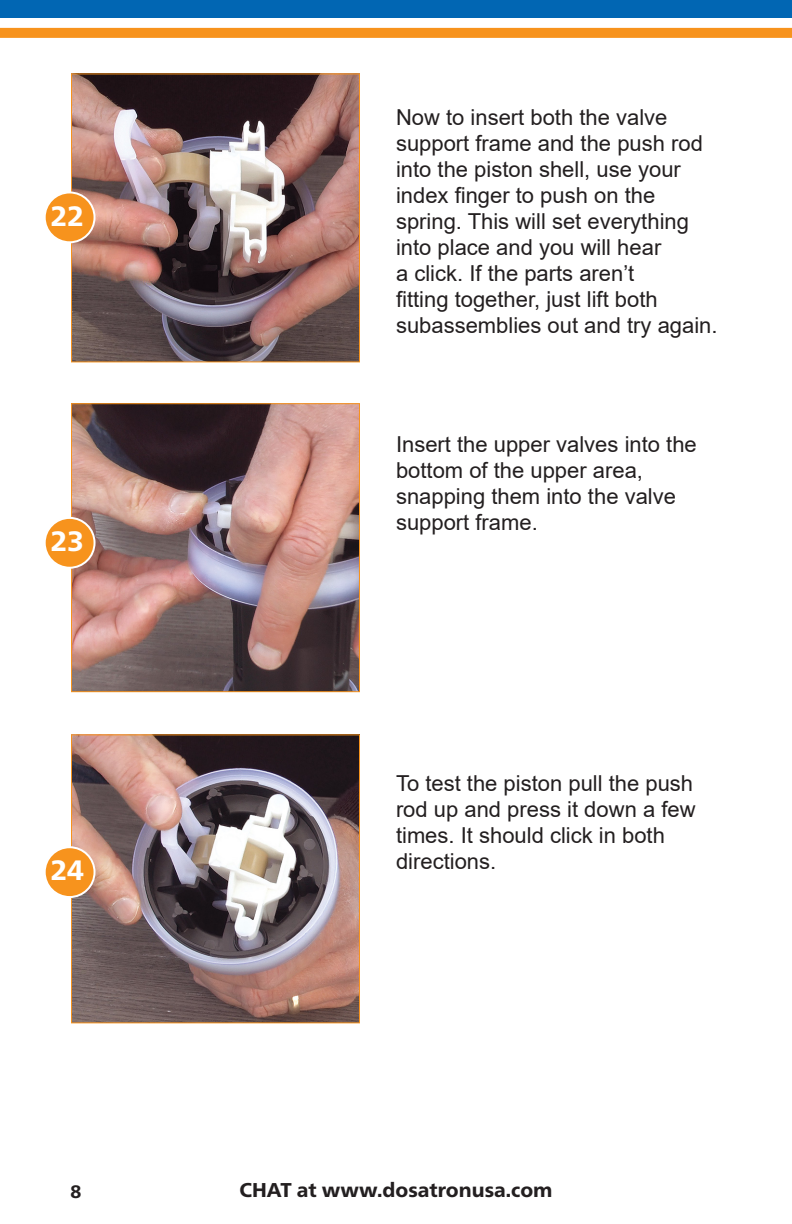
<style>
.page{position:relative;width:792px;height:1224px;background:#fff}
.page>*{position:absolute;margin:0;border:0;box-sizing:border-box;transform-origin:0 0}
.t1{font:800 28px "Frutiger Neue LT Pro";color:#fff}
.t2{font:22px/26px "Arial";color:#231f20}
.t3{font:800 20px "Frutiger Neue LT Pro";color:#231f20}
.t4{font:800 18px "Frutiger Neue LT Pro";color:#231f20}
</style>
<div class="page">
<div style="left:0;top:0;width:792px;height:18px;background:#0166b3"></div>
<div style="left:0;top:28px;width:792px;height:10px;background:#f7931d"></div>
<img style="left:73px;top:736px;width:285px;height:285px">
<div style="left:71px;top:734px;width:289px;height:289px;border:1px solid #f7931d"></div>
<img style="left:73px;top:405px;width:285px;height:285px">
<div style="left:71px;top:403px;width:289px;height:289px;border:1px solid #f7931d"></div>
<img style="left:73px;top:75px;width:285px;height:285px">
<div style="left:71px;top:73px;width:289px;height:289px;border:1px solid #f7931d"></div>
<div style="left:45px;top:192px;width:50px;height:50px;background:#f7931d;border-radius:50%"></div>
<div style="left:44px;top:191px;width:52px;height:52px;border:2px solid #fff;border-radius:50%"></div>
<div style="left:45px;top:518px;width:50px;height:50px;background:#f7931d;border-radius:50%"></div>
<div style="left:44px;top:517px;width:52px;height:52px;border:2px solid #fff;border-radius:50%"></div>
<div style="left:45px;top:847px;width:50px;height:50px;background:#f7931d;border-radius:50%"></div>
<div style="left:44px;top:846px;width:52px;height:52px;border:2px solid #fff;border-radius:50%"></div>
<p class="t1" style="left:50px;top:199px;width:35px">22</p>
<p class="t1" style="left:50px;top:525px;width:35px">23</p>
<p class="t1" style="left:50px;top:854px;width:35px">24</p>
<p class="t4" style="left:71px;top:1181px;width:12px">8</p>
<p class="t2" style="left:396px;top:105px;width:273px">Now to insert both the valve</p>
<p class="t2" style="left:396px;top:131px;width:308px">support frame and the push rod into the piston shell, use your</p>
<p class="t2" style="left:396px;top:183px;width:295px">index finger to push on the spring. This will set everything into place and you will hear</p>
<p class="t2" style="left:396px;top:261px;width:240px">a click. If the parts aren’t</p>
<p class="t2" style="left:396px;top:287px;width:263px">fitting together, just lift both</p>
<p class="t2" style="left:396px;top:313px;width:323px">subassemblies out and try again.</p>
<p class="t2" style="left:396px;top:431px;width:302px">Insert the upper valves into the bottom of the upper area,</p>
<p class="t2" style="left:396px;top:483px;width:282px">snapping them into the valve support frame.</p>
<p class="t2" style="left:396px;top:770px;width:301px">To test the piston pull the push rod up and press it down a few times. It should click in both directions.</p>
<p class="t3" style="left:239px;top:1178px;width:315px">CHAT at www.dosatronusa.com</p>
</div>
